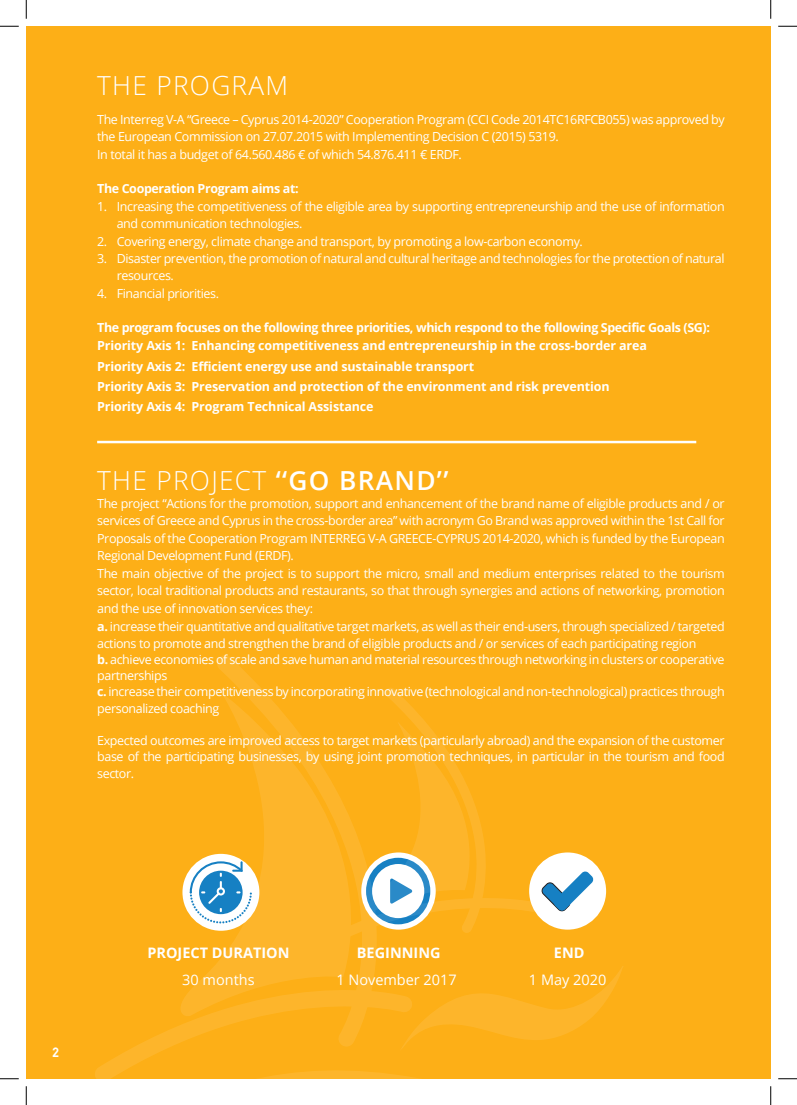
<style>
.page{position:relative;width:797px;height:1105px;background:#fff}
.page>*{position:absolute;margin:0;border:0;box-sizing:border-box;transform-origin:0 0}
.t1{font:600 26.25px "Open Sans";letter-spacing:.05em;color:#fff}
.t2{font:300 26.25px "Open Sans";letter-spacing:.05em;color:#fff}
.t3{font:14.5px "Open Sans";color:#fff}
.t4{font:700 14.5px "Open Sans";color:#fff}
.t5{font:700 13.75px "PF Din Text";color:#fff}
.t6{font:12.5px/17.5px "Open Sans";letter-spacing:-.03em;color:#fff}
.t7{font:700 12.5px/17.4px "Open Sans";letter-spacing:-.03em;color:#fff}
.t8{font:700 12.5px/20px "Open Sans";letter-spacing:-.01em;color:#fff}
.s1{font-weight:300}
.s2{font-weight:700}
</style>
<div class="page">
<div style="left:26px;top:26px;width:744px;height:1053px;background:#fdaf17"></div>
<hr style="left:97px;top:441px;width:599px;height:2px;background:#fff">
<div style="left:529px;top:852px;width:77px;height:78px;background:#fff;border-radius:50%"></div>
<svg style="left:535px;top:852px;width:58px;height:78px"></svg>
<svg style="left:455px;top:764px;width:80px;height:169px"></svg>
<svg style="left:182px;top:854px;width:34px;height:77px"></svg>
<svg style="left:95px;top:965px;width:318px;height:114px"></svg>
<svg style="left:216px;top:655px;width:239px;height:391px"></svg>
<svg style="left:399px;top:965px;width:224px;height:86px"></svg>
<svg style="left:0;top:25px;width:19px;height:2px"></svg>
<svg style="left:778px;top:25px;width:19px;height:2px"></svg>
<svg style="left:0;top:1078px;width:19px;height:1px"></svg>
<svg style="left:778px;top:1078px;width:19px;height:1px"></svg>
<svg style="left:25px;top:0;width:2px;height:19px"></svg>
<svg style="left:25px;top:1086px;width:2px;height:19px"></svg>
<svg style="left:770px;top:0;width:1px;height:19px"></svg>
<svg style="left:770px;top:1086px;width:1px;height:19px"></svg>
<h1 class="t2" style="left:97px;top:67px;width:193px">THE PROGRAM</h1>
<p class="t6" style="left:97px;top:110px;width:629px">The Interreg V-A “Greece – Cyprus 2014-2020” Cooperation Program (CCI Code 2014TC16RFCB055) was approved by the European Commission on 27.07.2015 with Implementing Decision C (2015) 5319.<br>In total it has a budget of 64.560.486 € of which 54.876.411 € ERDF.</p>
<p class="t7" style="left:97px;top:180px;width:203px">The Cooperation Program aims at:</p>
<p class="t6" style="left:117px;top:197px;width:609px;text-indent:-20px">1. Increasing the competitiveness of the eligible area by supporting entrepreneurship and the use of information and communication technologies.</p>
<p class="t6" style="left:97px;top:232px;width:487px">2. Covering energy, climate change and transport, by promoting a low-carbon economy.</p>
<p class="t6" style="left:117px;top:249px;width:609px;text-indent:-20px">3. Disaster prevention, the promotion of natural and cultural heritage and technologies for the protection of natural resources.</p>
<p class="t6" style="left:97px;top:284px;width:123px">4. Financial priorities.</p>
<p class="t7" style="left:97px;top:319px;width:614px">The program focuses on the following three priorities, which respond to the following Specific Goals (SG):<br>Priority Axis 1: Enhancing competitiveness and entrepreneurship in the cross-border area</p>
<p class="t8" style="left:97px;top:356px;width:514px">Priority Axis 2: Efficient energy use and sustainable transport<br>Priority Axis 3: Preservation and protection of the environment and risk prevention<br>Priority Axis 4: Program Technical Assistance</p>
<h1 class="t1" style="left:97px;top:462px;width:353px"><span class="s1">THE PROJECT</span> ‘‘GO BRAND’’</h1>
<p class="t6" style="left:97px;top:494px;width:629px">The project “Actions for the promotion, support and enhancement of the brand name of eligible products and / or services of Greece and Cyprus in the cross-border area” with acronym Go Brand was approved within the 1st Call for Proposals of the Cooperation Program INTERREG V-A GREECE-CYPRUS 2014-2020, which is funded by the European Regional Development Fund (ERDF).<br>The main objective of the project is to support the micro, small and medium enterprises related to the tourism sector, local traditional products and restaurants, so that through synergies and actions of networking, promotion and the use of innovation services they:</p>
<p class="t6" style="left:97px;top:618px;width:629px;line-height:16.2px"><span class="s2">a.</span> increase their quantitative and qualitative target markets, as well as their end-users, through specialized / targeted actions to promote and strengthen the brand of eligible products and / or services of each participating region<br><span class="s2">b.</span> achieve economies of scale and save human and material resources through networking in clusters or cooperative partnerships<br><span class="s2">c.</span> increase their competitiveness by incorporating innovative (technological and non-technological) practices through personalized coaching</p>
<p class="t6" style="left:97px;top:732px;width:629px;line-height:16.2px;text-align:justify">Expected outcomes are improved access to target markets (particularly abroad) and the expansion of the customer base of the participating businesses, by using joint promotion techniques, in particular in the tourism and food sector.</p>
<p class="t5" style="left:52px;top:1045px;width:8px">2</p>
<p class="t4" style="left:147px;top:942px;width:144px">PROJECT DURATION</p>
<p class="t4" style="left:357px;top:942px;width:85px">BEGINNING</p>
<p class="t4" style="left:554px;top:942px;width:32px">END</p>
<p class="t3" style="left:182px;top:970px;width:74px">30 months</p>
<p class="t3" style="left:336px;top:970px;width:122px">1 November 2017</p>
<p class="t3" style="left:529px;top:970px;width:79px">1 May 2020</p>
</div>
